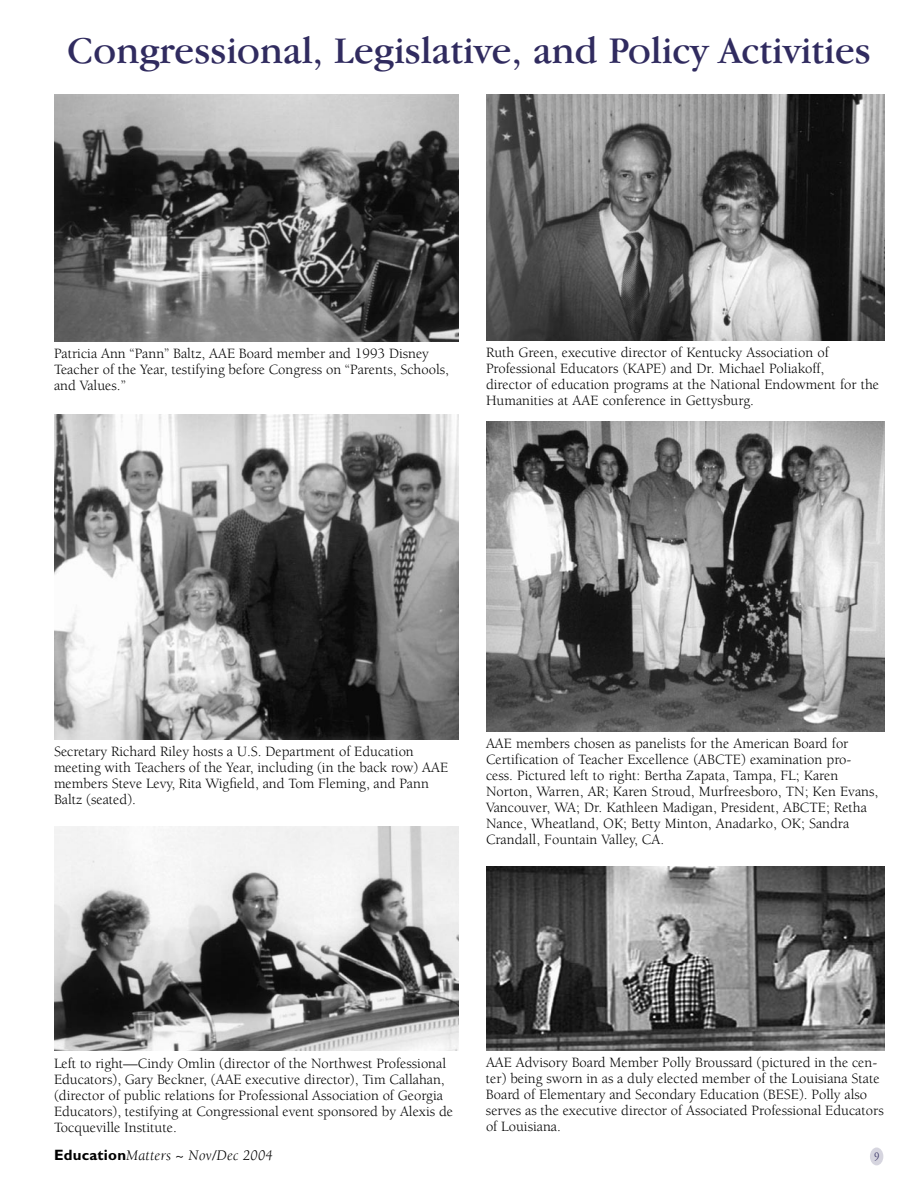
<style>
.page{position:relative;width:918px;height:1188px;background:#fff}
.page>*{position:absolute;margin:0;border:0;box-sizing:border-box;transform-origin:0 0}
.t1{font:39px "Garamond IT Cby BT";color:#302b5f}
.t2{font:italic 15px "Berkeley";letter-spacing:.015em;color:#000}
.t3{font:14.7px/15.9px "Berkeley";color:#000}
.t4{font:300 condensed 12px "Garamond";color:#302b5f}
.s1{font-family:"Gill Sans";font-weight:700;font-style:normal}
.s2{font-style:normal}
</style>
<div class="page">
<div style="left:870px;top:1148px;width:13px;height:17px;background:#d6d5df;border-radius:50%"></div>
<img style="left:54px;top:94px;width:405px;height:247px">
<img style="left:54px;top:414px;width:405px;height:325px">
<img style="left:54px;top:827px;width:405px;height:224px">
<img style="left:486px;top:94px;width:398px;height:247px">
<img style="left:486px;top:422px;width:398px;height:309px">
<img style="left:486px;top:867px;width:398px;height:183px">
<h1 class="t1" style="left:67px;top:28px;width:805px">Congressional, Legislative, and Policy Activities</h1>
<p class="t3" style="left:54px;top:346px;width:397px">Patricia Ann “Pann” Baltz, AAE Board member and 1993 Disney<br>Teacher of the Year, testifying before Congress on “Parents, Schools, and Values.”</p>
<p class="t3" style="left:486px;top:345px;width:395px">Ruth Green, executive director of Kentucky Association of Professional Educators (KAPE) and Dr. Michael Poliakoff,<br>director of education programs at the National Endowment for the Humanities at AAE conference in Gettysburg.</p>
<p class="t3" style="left:54px;top:744px;width:396px">Secretary Richard Riley hosts a U.S. Department of Education meeting with Teachers of the Year, including (in the back row) AAE members Steve Levy, Rita Wigfield, and Tom Fleming, and Pann Baltz (seated).</p>
<p class="t3" style="left:486px;top:736px;width:394px">AAE members chosen as panelists for the American Board for Certification of Teacher Excellence (ABCTE) examination pro&shy;cess. Pictured left to right: Bertha Zapata, Tampa, FL; Karen Norton, Warren, AR; Karen Stroud, Murfreesboro, TN; Ken Evans, Vancouver, WA; Dr. Kathleen Madigan, President, ABCTE; Retha Nance, Wheatland, OK; Betty Minton, Anadarko, OK; Sandra Crandall, Fountain Valley, CA.</p>
<p class="t3" style="left:54px;top:1056px;width:401px">Left to right—Cindy Omlin (director of the Northwest Professional Educators), Gary Beckner, (AAE executive director), Tim Callahan, (director of public relations for Professional Association of Georgia Educators), testifying at Congressional event sponsored by Alexis de Tocqueville Institute.</p>
<p class="t3" style="left:486px;top:1055px;width:399px">AAE Advisory Board Member Polly Broussard (pictured in the cen&shy;ter) being sworn in as a duly elected member of the Louisiana State Board of Elementary and Secondary Education (BESE). Polly also serves as the executive director of Associated Professional Educators of Louisiana.</p>
<p class="t2" style="left:54px;top:1148px;width:220px"><span class="s1">Education</span>Matters <span class="s2">~</span> Nov/Dec 2004</p>
<p class="t4" style="left:875px;top:1149px;width:6px">9</p>
</div>
